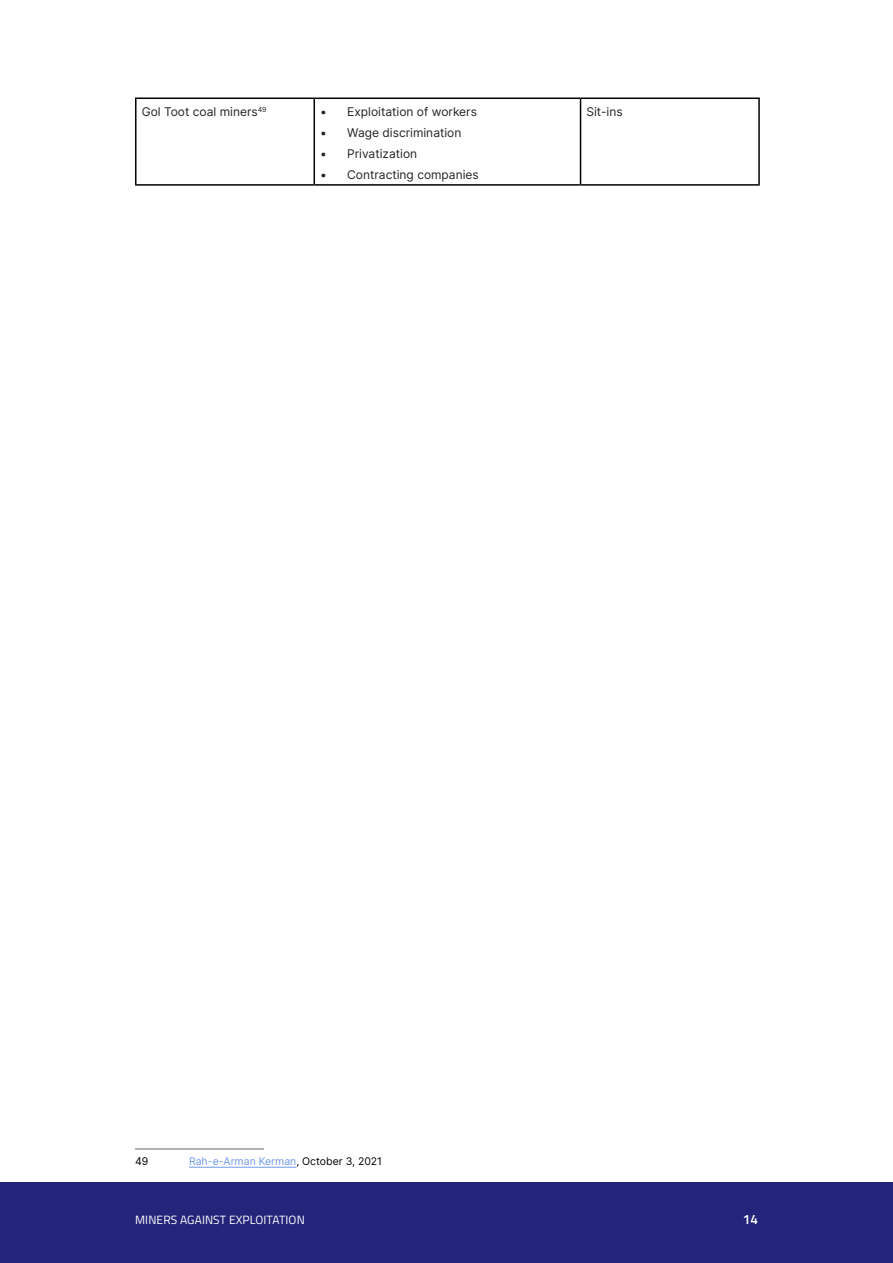
<style>
.page{position:relative;width:893px;height:1263px;background:#fff}
.page>*{position:absolute;margin:0;border:0;box-sizing:border-box;transform-origin:0 0}
.t1{font:600 13.5px "Titillium Web";color:#fff}
.t2{font:12px "Inter";color:#242424}
.t3{font:12px "Titillium Web";letter-spacing:.01em;color:#fff}
.t4{font:10.5px "Inter";color:#6e97ea}
.t5{font:10.5px "Inter";color:#000}
.s1{color:#000}
</style>
<div class="page">
<div style="left:0;top:1182px;width:893px;height:81px;background:#24257a"></div>
<hr style="left:135px;top:98px;width:179px;height:1px;background:#000">
<hr style="left:135px;top:99px;width:1px;height:85px;background:#000">
<hr style="left:314px;top:98px;width:266px;height:1px;background:#000">
<hr style="left:314px;top:99px;width:1px;height:85px;background:#000">
<hr style="left:580px;top:98px;width:180px;height:1px;background:#000">
<hr style="left:580px;top:99px;width:1px;height:85px;background:#000">
<hr style="left:758px;top:99px;width:2px;height:85px;background:#000">
<hr style="left:135px;top:184px;width:179px;height:2px;background:#000">
<hr style="left:314px;top:184px;width:266px;height:2px;background:#000">
<hr style="left:580px;top:184px;width:180px;height:2px;background:#000">
<hr style="left:135px;top:1148px;width:129px;height:1px;background:#676868">
<hr style="left:189px;top:1167px;width:107px;height:1px;background:#6e97ea">
<p class="t2" style="left:142px;top:103px;width:126px">Gol Toot coal miners<sup>49</sup></p>
<p class="t2" style="left:320px;top:103px;width:158px">• Exploitation of workers</p>
<p class="t2" style="left:320px;top:124px;width:143px">• Wage discrimination</p>
<p class="t2" style="left:320px;top:145px;width:99px">• Privatization</p>
<p class="t2" style="left:320px;top:166px;width:160px">• Contracting companies</p>
<p class="t2" style="left:586px;top:103px;width:38px">Sit-ins</p>
<p class="t5" style="left:135px;top:1154px;width:15px">49</p>
<p class="t4" style="left:189px;top:1154px;width:195px">Rah-e-Arman Kerman<span class="s1">, October 3, 2021</span></p>
<p class="t3" style="left:135px;top:1211px;width:18px">MINERS</p>
<p class="t3" style="left:180px;top:1211px;width:15px">AGAINST</p>
<p class="t3" style="left:229px;top:1211px;width:34px">EXPLOITATION</p>
<p class="t1" style="left:743px;top:1209px;width:17px">14</p>
</div>
